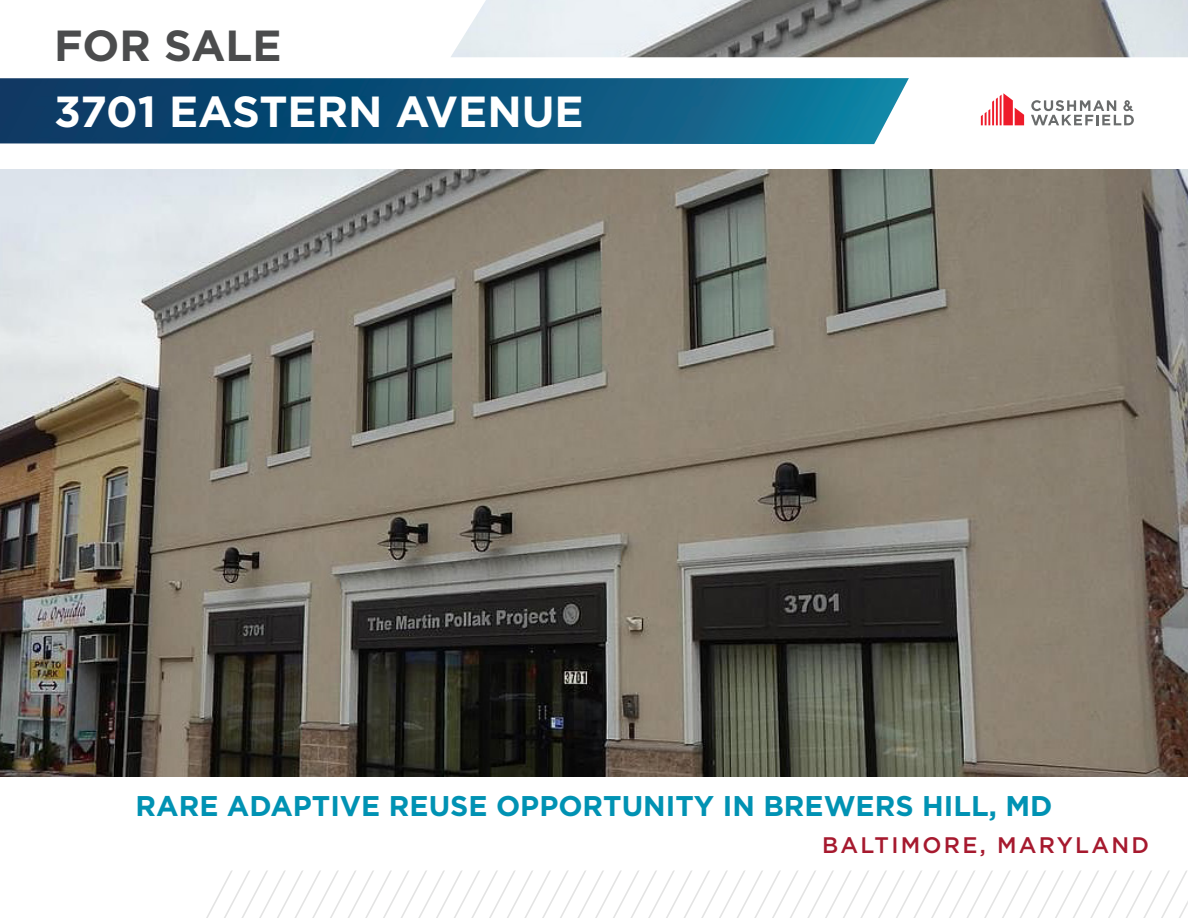
<style>
.page{position:relative;width:1188px;height:918px;background:#fff}
.page>*{position:absolute;margin:0;border:0;box-sizing:border-box;transform-origin:0 0}
.t1{font:700 43.5px "Gotham";color:#fff}
.t2{font:700 43.5px "Gotham";color:#4b4c4d}
.t3{font:700 28.5px "Gotham";color:#0092b3}
.IH_Body_Headers{font:500 22.5px "Gotham";letter-spacing:.1em;color:#a6192e}
</style>
<div class="page">
<img style="left:0;top:78px;width:909px;height:66px">
<svg style="left:206px;top:870px;width:982px;height:48px"></svg>
<svg style="left:981px;top:93px;width:43px;height:32px"></svg>
<svg style="left:1031px;top:100px;width:103px;height:25px"></svg>
<img style="left:0;top:169px;width:1188px;height:607px">
<img style="left:451px;top:0;width:737px;height:57px">
<p class="t2" style="left:54px;top:17px;width:229px">FOR SALE</p>
<p class="t1" style="left:54px;top:83px;width:531px">3701 EASTERN AVENUE</p>
<p class="t3" style="left:136px;top:787px;width:918px">RARE ADAPTIVE REUSE OPPORTUNITY IN BREWERS HILL, MD</p>
<p class="IH_Body_Headers" style="left:822px;top:830px;width:328px">BALTIMORE, MARYLAND</p>
</div>
